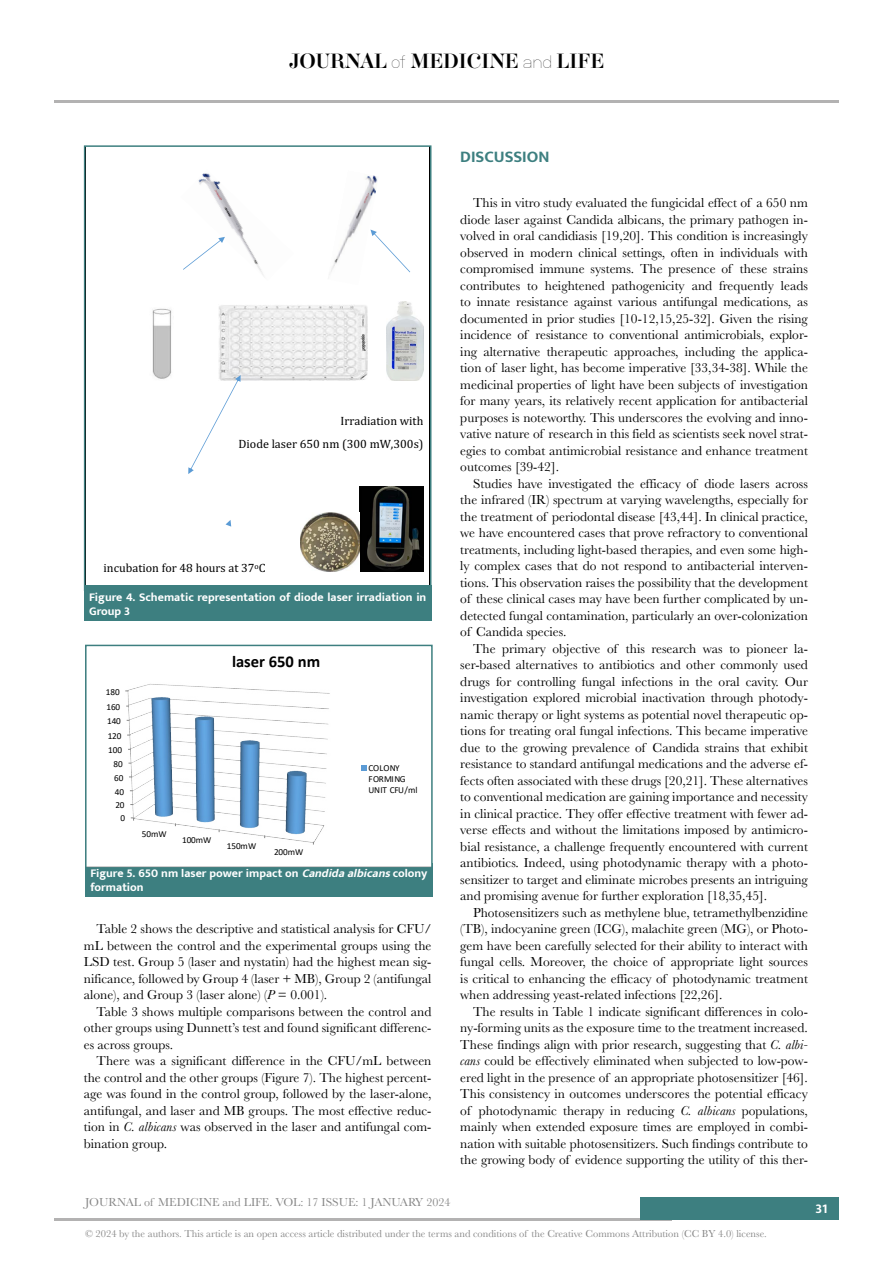
<style>
.page{position:relative;width:893px;height:1263px;background:#fff}
.page>*{position:absolute;margin:0;border:0;box-sizing:border-box;transform-origin:0 0}
.t1{font:18px "Aker Brygge Display";color:#000}
.t2{font:700 16.5px "Mukta";color:#3d7f80}
.t3{font:700 16.5px "Calibri";color:#000}
.t4{font:13.5px/16.5px "Baskerville";color:#000;text-align:justify}
.t5{font:700 13.5px "Mukta";color:#fff}
.t6{font:12.15px/23.5px "Cambria";color:#000;text-align:right}
.t7{font:700 12px/14.4px "Mukta";color:#fff}
.t8{font:12px "Baskerville";color:#878787}
.t9{font:10.5px "Baskerville";color:#878787}
.t10{font:9.15px "Calibri";letter-spacing:-.005em;color:#000}
.t11{font:9.15px/11.2px "Calibri";letter-spacing:-.035em;color:#000}
.t12{font:7.95px "Cambria";color:#000}
.s1{font-family:"Neubau Grotesk Lei"}
.s2{font-style:italic}
</style>
<div class="page">
<hr style="left:54px;top:100px;width:785px;height:2px;background:#b3b2b2">
<hr style="left:54px;top:1218px;width:618px;height:2px;background:#b3b2b2">
<div style="left:641px;top:1198px;width:198px;height:22px;background:#3d7f80"></div>
<img style="left:152px;top:308px;width:20px;height:71px">
<img style="left:219px;top:305px;width:149px;height:75px">
<img style="left:387px;top:301px;width:37px;height:79px">
<img style="left:360px;top:486px;width:63px;height:86px">
<img style="left:300px;top:513px;width:60px;height:59px">
<img style="left:329px;top:175px;width:47px;height:100px">
<img style="left:358px;top:177px;width:20px;height:98px">
<img style="left:199px;top:173px;width:65px;height:103px">
<svg style="left:198px;top:173px;width:9px;height:10px"></svg>
<svg style="left:370px;top:230px;width:40px;height:42px"></svg>
<svg style="left:183px;top:237px;width:42px;height:33px"></svg>
<svg style="left:188px;top:375px;width:53px;height:99px"></svg>
<svg style="left:226px;top:520px;width:5px;height:7px"></svg>
<div style="left:84px;top:145px;width:347px;height:446px;border:2px solid #3d7f80"></div>
<div style="left:84px;top:585px;width:347px;height:36px;background:#3d7f80"></div>
<div style="left:85px;top:863px;width:348px;height:34px;background:#3d7f80"></div>
<svg style="left:88px;top:684px;width:342px;height:182px"></svg>
<div style="left:85px;top:645px;width:348px;height:224px;border:2px solid #3d7f80"></div>
<h1 class="t1" style="left:289px;top:49px;width:317px">JOURNAL <span class="s1">of</span> MEDICINE <span class="s1">and</span> LIFE</h1>
<p class="t6" style="left:238px;top:409px;width:187px">Irradiation with<br>Diode laser 650 nm (300 mW,300s)</p>
<p class="t6" style="left:104px;top:556px;width:164px">incubation for 48 hours at 37 C</p>
<p class="t12" style="left:255px;top:561px;width:6px">o</p>
<p class="t7" style="left:89px;top:589px;width:339px">Figure 4. Schematic representation of diode laser irradiation in<br>Group 3</p>
<p class="t10" style="left:106px;top:685px;width:15px">180</p>
<p class="t10" style="left:106px;top:700px;width:15px">160</p>
<p class="t10" style="left:107px;top:715px;width:15px">140</p>
<p class="t10" style="left:108px;top:729px;width:15px">120</p>
<p class="t10" style="left:108px;top:743px;width:15px">100</p>
<p class="t10" style="left:114px;top:758px;width:11px">80</p>
<p class="t10" style="left:114px;top:771px;width:11px">60</p>
<p class="t10" style="left:115px;top:785px;width:11px">40</p>
<p class="t10" style="left:115px;top:798px;width:11px">20</p>
<p class="t10" style="left:121px;top:812px;width:6px">0</p>
<p class="t3" style="left:232px;top:650px;width:90px">laser 650 nm</p>
<p class="t10" style="left:142px;top:828px;width:26px">50mW</p>
<p class="t10" style="left:182px;top:834px;width:31px">100mW</p>
<p class="t10" style="left:227px;top:840px;width:31px">150mW</p>
<p class="t10" style="left:274px;top:846px;width:31px">200mW</p>
<p class="t11" style="left:369px;top:762px;width:51px">COLONY<br>FORMING<br>UNIT CFU/ml</p>
<p class="t7" style="left:90px;top:866px;width:339px">Figure 5. 650 nm laser power impact on <span class="s2">Candidaalbicans</span>colony formation</p>
<p class="t4" style="left:84px;top:921px;width:349px;text-indent:13px">Table 2 shows the descriptive and statistical analysis for CFU/ mL between the control and the experimental groups using the LSD test. Group 5 (laser and nystatin) had the highest mean sig&shy;nificance, followed by Group 4 (laser + MB), Group 2 (antifungal alone), and Group 3 (laser alone) (<span class="s2">P</span> = 0.001).</p>
<p class="t4" style="left:84px;top:1003px;width:349px;text-indent:13px">Table 3 shows multiple comparisons between the control and other groups using Dunnett’s test and found significant differenc&shy;es across groups.</p>
<p class="t4" style="left:84px;top:1052px;width:349px;text-indent:13px">There was a significant difference in the CFU/mL between the control and the other groups (Figure 7). The highest percent&shy;age was found in the control group, followed by the laser-alone, antifungal, and laser and MB groups. The most effective reduc&shy;tion in <span class="s2">C. albicans</span> was observed in the laser and antifungal com&shy;bination group.</p>
<p class="t2" style="left:460px;top:147px;width:91px">DISCUSSION</p>
<p class="t4" style="left:460px;top:195px;width:349px;text-indent:13px">This in vitro study evaluated the fungicidal effect of a 650 nm diode laser against Candida albicans, the primary pathogen in&shy;volved in oral candidiasis [19,20]. This condition is increasingly observed in modern clinical settings, often in individuals with compromised immune systems. The presence of these strains contributes to heightened pathogenicity and frequently leads to innate resistance against various antifungal medications, as documented in prior studies [10-12,15,25-32]. Given the rising incidence of resistance to conventional antimicrobials, explor&shy;ing alternative therapeutic approaches, including the applica&shy;tion of laser light, has become imperative [33,34-38]. While the medicinal properties of light have been subjects of investigation for many years, its relatively recent application for antibacterial purposes is noteworthy. This underscores the evolving and inno&shy;vative nature of research in this field as scientists seek novel strat&shy;egies to combat antimicrobial resistance and enhance treatment outcomes [39-42].</p>
<p class="t4" style="left:460px;top:475px;width:349px;text-indent:13px">Studies have investigated the efficacy of diode lasers across the infrared (IR) spectrum at varying wavelengths, especially for the treatment of periodontal disease [43,44]. In clinical practice, we have encountered cases that prove refractory to conventional treatments, including light-based therapies, and even some high&shy;ly complex cases that do not respond to antibacterial interven&shy;tions. This observation raises the possibility that the development of these clinical cases may have been further complicated by un&shy;detected fungal contamination, particularly an over-colonization of Candida species.</p>
<p class="t4" style="left:460px;top:640px;width:349px;text-indent:13px">The primary objective of this research was to pioneer la&shy;ser-based alternatives to antibiotics and other commonly used drugs for controlling fungal infections in the oral cavity. Our investigation explored microbial inactivation through photody&shy;namic therapy or light systems as potential novel therapeutic op&shy;tions for treating oral fungal infections. This became imperative due to the growing prevalence of Candida strains that exhibit resistance to standard antifungal medications and the adverse ef&shy;fects often associated with these drugs [20,21]. These alternatives to conventional medication are gaining importance and necessity in clinical practice. They offer effective treatment with fewer ad&shy;verse effects and without the limitations imposed by antimicro&shy;bial resistance, a challenge frequently encountered with current antibiotics. Indeed, using photodynamic therapy with a photo&shy;sensitizer to target and eliminate microbes presents an intriguing and promising avenue for further exploration [18,35,45].</p>
<p class="t4" style="left:460px;top:904px;width:349px;text-indent:13px">Photosensitizers such as methylene blue, tetramethylbenzidine (TB), indocyanine green (ICG), malachite green (MG), or Photo&shy;gem have been carefully selected for their ability to interact with fungal cells. Moreover, the choice of appropriate light sources is critical to enhancing the efficacy of photodynamic treatment when addressing yeast-related infections [22,26].</p>
<p class="t4" style="left:460px;top:1003px;width:349px;text-indent:13px">The results in Table 1 indicate significant differences in colo&shy;ny-forming units as the exposure time to the treatment increased.<br>These findings align with prior research, suggesting that <span class="s2">C. albi&shy;cans</span> could be effectively eliminated when subjected to low-pow&shy;ered light in the presence of an appropriate photosensitizer [46].<br>This consistency in outcomes underscores the potential efficacy of photodynamic therapy in reducing <span class="s2">C. albicans</span> populations, mainly when extended exposure times are employed in combi&shy;nation with suitable photosensitizers. Such findings contribute to the growing body of evidence supporting the utility of this ther-</p>
<p class="t8" style="left:85px;top:1195px;width:367px">JOURNAL of MEDICINE and LIFE. VOL: 17 ISSUE: 1 JANUARY 2024</p>
<p class="t9" style="left:85px;top:1226px;width:683px">© 2024 by the authors. This article is an open access article distributed under the terms and conditions of the Creative Commons Attribution (CC BY 4.0) license.</p>
<p class="t5" style="left:815px;top:1200px;width:14px">31</p>
</div>
